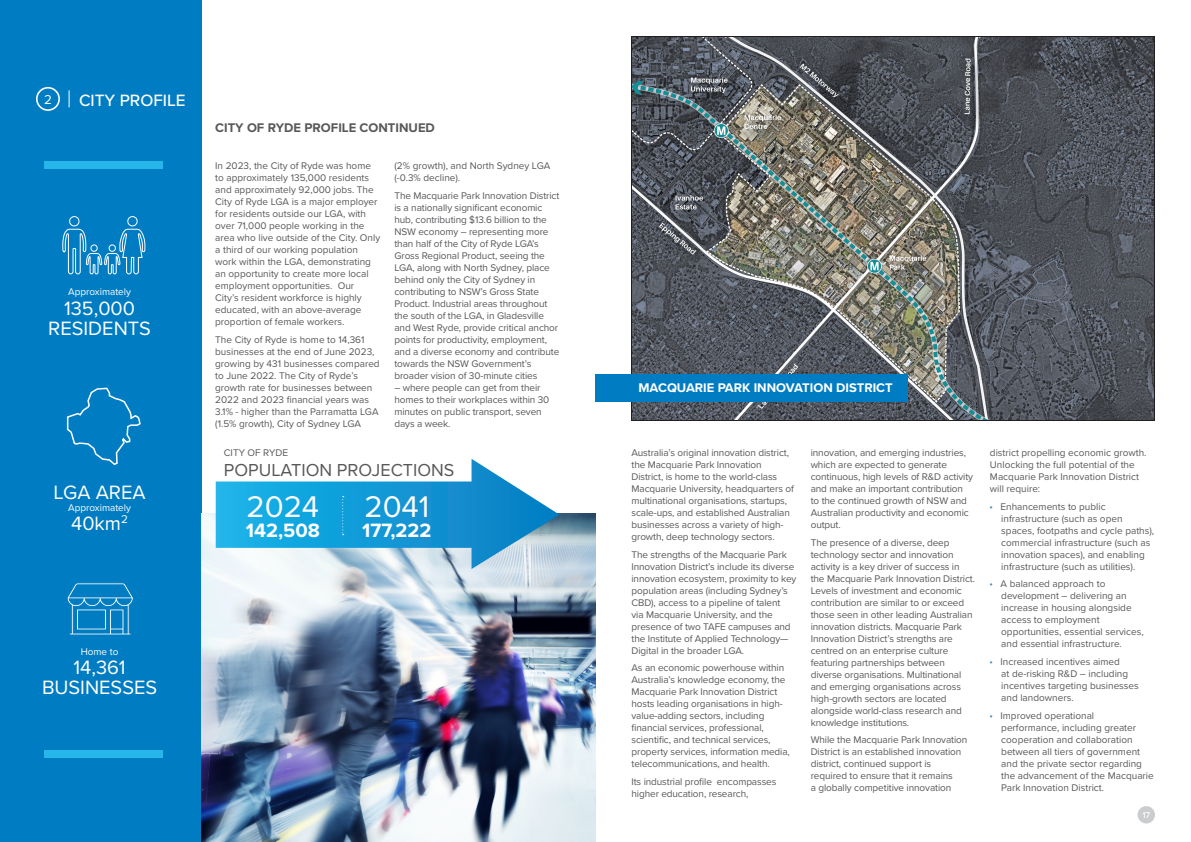
<style>
.page{position:relative;width:1191px;height:842px;background:#fff}
.page>*{position:absolute;margin:0;border:0;box-sizing:border-box;transform-origin:0 0}
.t1{font:31px "Proxima Nova";color:#fff}
.t2{font:20px "Proxima Nova";color:#fff}
.t3{font:700 20px "Proxima Nova";color:#fff}
.t4{font:18px "Proxima Nova";color:#57585a}
.t5{font:500 17px "Proxima Nova";color:#fff}
.t6{font:13.3px "Proxima Nova";color:#fff}
.t7{font:700 13px "Proxima Nova";color:#fff}
.t8{font:700 13px "Proxima Nova";color:#57585a}
.t9{font:10px/12px "Proxima Nova";letter-spacing:-.01em;color:#57585a}
.t10{font:10px "Proxima Nova";color:#fff}
.t11{font:500 9px "Proxima Nova";color:#fff}
.s1{font-family:"Myriad Pro";color:#3589c9}
</style>
<div class="page">
<div style="left:1137px;top:806px;width:18px;height:17px;background:#cbccce;border-radius:50%"></div>
<div style="left:0;top:0;width:201px;height:842px;background:#007cc2"></div>
<svg style="left:62px;top:216px;width:84px;height:59px"></svg>
<svg style="left:66px;top:387px;width:75px;height:79px"></svg>
<div style="left:45px;top:161px;width:118px;height:8px;background:#26b6ea"></div>
<svg style="left:67px;top:583px;width:67px;height:52px"></svg>
<div style="left:45px;top:750px;width:118px;height:8px;background:#26b6ea"></div>
<img style="left:201px;top:514px;width:394px;height:328px">
<div style="left:36px;top:87px;width:24px;height:24px;border:2px solid #fff;border-radius:50%"></div>
<svg style="left:69px;top:90px;width:1px;height:17px"></svg>
<svg style="left:216px;top:459px;width:343px;height:110px"></svg>
<img style="left:633px;top:38px;width:520px;height:381px">
<div style="left:595px;top:374px;width:313px;height:27px;background:#007cc2"></div>
<p class="t6" style="left:44px;top:90px;width:9px">2</p>
<p class="t5" style="left:79px;top:87px;width:108px">CITY PROFILE</p>
<p class="t10" style="left:68px;top:284px;width:64px">Approximately</p>
<p class="t2" style="left:64px;top:293px;width:73px">135,000</p>
<p class="t2" style="left:48px;top:313px;width:104px">RESIDENTS</p>
<p class="t2" style="left:54px;top:477px;width:93px">LGA AREA</p>
<p class="t10" style="left:68px;top:500px;width:64px">Approximately</p>
<p class="t2" style="left:71px;top:508px;width:58px">40km<sup>2</sup></p>
<p class="t8" style="left:215px;top:118px;width:221px">CITY OF RYDE PROFILE CONTINUED</p>
<p class="t9" style="left:215px;top:159px;width:166px">In 2023, the City of Ryde was home to approximately 135,000 residents and approximately 92,000 jobs. The City of Ryde LGA is a major employer for residents outside our LGA, with over 71,000 people working in the area who live outside of the City. Only a third of our working population work within the LGA, demonstrating an opportunity to create more local employment opportunities. Our<br>City’s resident workforce is highly educated, with an above-average proportion of female workers.</p>
<p class="t9" style="left:215px;top:333px;width:166px">The City of Ryde is home to 14,361 businesses at the end of June 2023, growing by 431 businesses compared to June 2022. The City of Ryde’s growth rate for businesses between 2022 and 2023 financial years was 3.1% - higher than the Parramatta LGA (1.5% growth), City of Sydney LGA</p>
<p class="t9" style="left:394px;top:159px;width:157px">(2% growth), and North Sydney LGA (-0.3% decline).</p>
<p class="t9" style="left:394px;top:189px;width:166px">The Macquarie Park Innovation District is a nationally significant economic hub, contributing $13.6 billion to the NSW economy – representing more than half of the City of Ryde LGA’s Gross Regional Product, seeing the LGA, along with North Sydney, place behind only the City of Sydney in contributing to NSW’s Gross State Product. Industrial areas throughout the south of the LGA, in Gladesville and West Ryde, provide critical anchor points for productivity, employment, and a diverse economy and contribute towards the NSW Government’s broader vision of 30-minute cities</p>
<p class="t9" style="left:394px;top:381px;width:156px">– where people can get from their homes to their workplaces within 30 minutes on public transport, seven days a week.</p>
<p class="t9" style="left:224px;top:446px;width:66px">CITY OF RYDE</p>
<p class="t4" style="left:224px;top:456px;width:232px">POPULATION PROJECTIONS</p>
<p class="t1" style="left:246px;top:483px;width:74px">2024</p>
<p class="t3" style="left:246px;top:515px;width:75px">142,508</p>
<p class="t1" style="left:364px;top:483px;width:67px">2041</p>
<p class="t3" style="left:362px;top:515px;width:71px">177,222</p>
<p class="t10" style="left:81px;top:645px;width:39px">Home to</p>
<p class="t2" style="left:73px;top:653px;width:54px">14,361</p>
<p class="t2" style="left:42px;top:673px;width:117px">BUSINESSES</p>
<p class="t7" style="left:638px;top:378px;width:256px">MACQUARIE PARK INNOVATION DISTRICT</p>
<p class="t9" style="left:631px;top:446px;width:164px">Australia’s original innovation district, the Macquarie Park Innovation District, is home to the world-class Macquarie University, headquarters of multinational organisations, startups, scale-ups, and established Australian businesses across a variety of high&shy;growth, deep technology sectors.</p>
<p class="t9" style="left:631px;top:548px;width:166px">The strengths of the Macquarie Park Innovation District’s include its diverse innovation ecosystem, proximity to key population areas (including Sydney’s CBD), access to a pipeline of talent<br>via Macquarie University, and the presence of two TAFE campuses and the Institute of Applied Technology— Digital in the broader LGA.</p>
<p class="t9" style="left:631px;top:661px;width:160px">As an economic powerhouse within Australia’s knowledge economy, the Macquarie Park Innovation District hosts leading organisations in high&shy;value-adding sectors, including financial services, professional, scientific, and technical services, property services, information media, telecommunications, and health.</p>
<p class="t9" style="left:631px;top:775px;width:146px">Its industrial profile encompasses higher education, research,</p>
<p class="t9" style="left:810px;top:446px;width:164px">innovation, and emerging industries, which are expected to generate continuous, high levels of R&amp;D activity and make an important contribution to the continued growth of NSW and<br>Australian productivity and economic output.</p>
<p class="t9" style="left:810px;top:536px;width:166px">The presence of a diverse, deep technology sector and innovation activity is a key driver of success in the Macquarie Park Innovation District.<br>Levels of investment and economic contribution are similar to or exceed those seen in other leading Australian innovation districts. Macquarie Park Innovation District’s strengths are centred on an enterprise culture featuring partnerships between diverse organisations. Multinational and emerging organisations across high-growth sectors are located alongside world-class research and knowledge institutions.</p>
<p class="t9" style="left:810px;top:733px;width:158px">While the Macquarie Park Innovation District is an established innovation district, continued support is required to ensure that it remains<br>a globally competitive innovation</p>
<p class="t9" style="left:990px;top:446px;width:158px">district propelling economic growth.<br>Unlocking the full potential of the<br>Macquarie Park Innovation District will require:</p>
<p class="t9" style="left:1001px;top:500px;width:154px;text-indent:-11px"><span class="s1">•</span> Enhancements to public infrastructure (such as open spaces, footpaths and cycle paths), commercial infrastructure (such as innovation spaces), and enabling infrastructure (such as utilities).</p>
<p class="t9" style="left:1001px;top:577px;width:144px;text-indent:-11px"><span class="s1">•</span> A balanced approach to development – delivering an increase in housing alongside access to employment opportunities, essential services, and essential infrastructure.</p>
<p class="t9" style="left:1001px;top:655px;width:139px;text-indent:-11px"><span class="s1">•</span> Increased incentives aimed<br>at de-risking R&amp;D – including incentives targeting businesses and landowners.</p>
<p class="t9" style="left:1001px;top:709px;width:154px;text-indent:-11px"><span class="s1">•</span> Improved operational performance, including greater cooperation and collaboration between all tiers of government and the private sector regarding the advancement of the Macquarie<br>Park Innovation District.</p>
<p class="t11" style="left:1142px;top:808px;width:9px">17</p>
</div>
